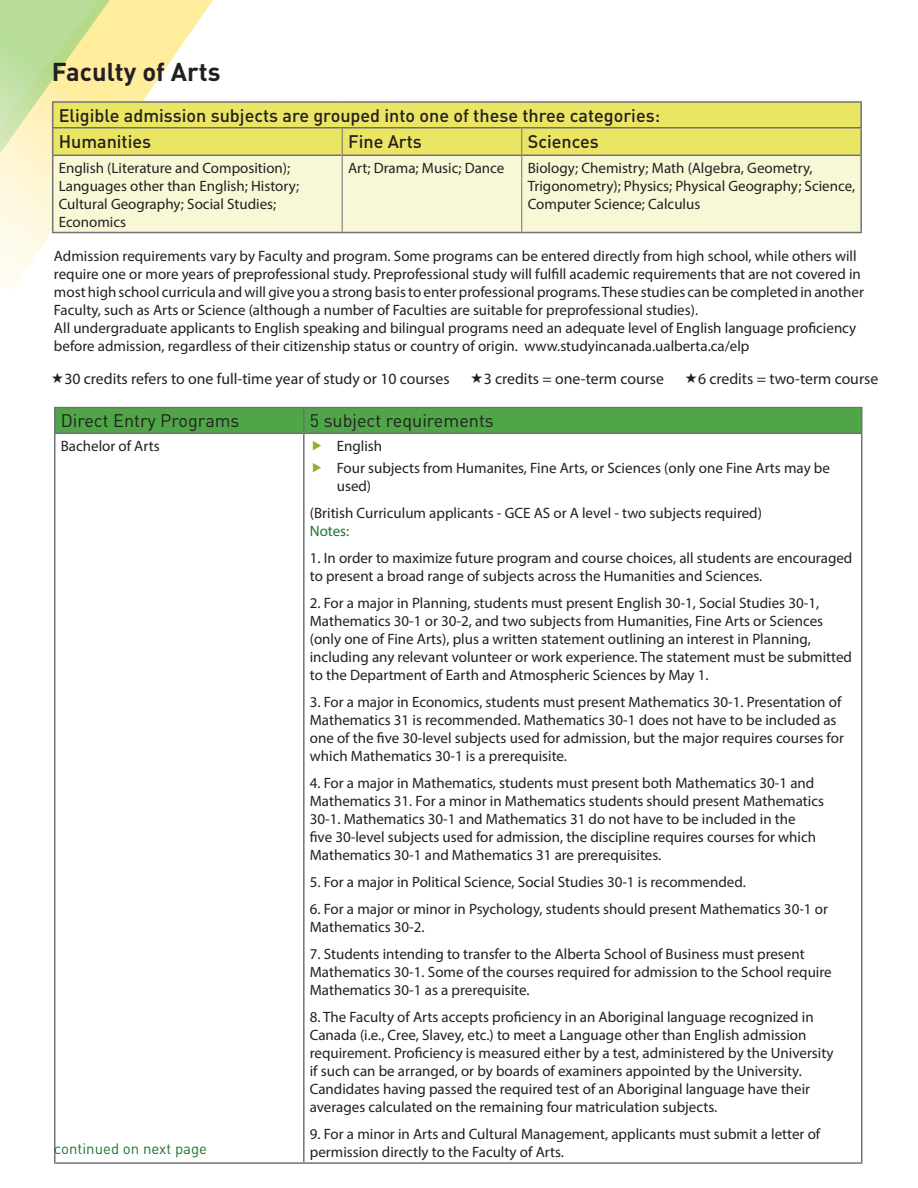
<style>
.page{position:relative;width:918px;height:1188px;background:#fff}
.page>*{position:absolute;margin:0;border:0;box-sizing:border-box;transform-origin:0 0}
.t1{font:700 25.5px "DIN Pro";color:#231f20}
.t2{font:500 18px/25.8px "DIN Pro";color:#231f20}
.t3{font:18px "DIN Pro";color:#231f20}
.t4{font:15.75px "Myriad Pro";color:#231f20}
.t5{font:15px/18px "Myriad Pro";color:#231f20}
.t6{font:15px "DIN Pro";color:#1e772f}
.t7{font:15px "Myriad Pro";color:#1e772f}
</style>
<div class="page">
<svg style="left:0;top:0;width:216px;height:289px"></svg>
<svg style="left:0;top:0;width:184px;height:267px"></svg>
<div style="left:55px;top:408px;width:249px;height:25px;background:#4ea646"></div>
<div style="left:304px;top:408px;width:558px;height:25px;background:#4ea646"></div>
<hr style="left:54px;top:434px;width:2px;height:728px;background:#717275">
<hr style="left:303px;top:434px;width:2px;height:728px;background:#717275">
<hr style="left:861px;top:434px;width:1px;height:728px;background:#717275">
<hr style="left:54px;top:1162px;width:250px;height:2px;background:#717275">
<hr style="left:304px;top:1162px;width:559px;height:2px;background:#717275">
<hr style="left:54px;top:407px;width:250px;height:1px;background:#717275">
<hr style="left:54px;top:408px;width:2px;height:25px;background:#717275">
<hr style="left:304px;top:407px;width:559px;height:1px;background:#717275">
<hr style="left:303px;top:408px;width:2px;height:25px;background:#717275">
<svg style="left:861px;top:408px;width:1px;height:25px"></svg>
<hr style="left:54px;top:433px;width:250px;height:1px;background:#717275">
<hr style="left:304px;top:433px;width:559px;height:1px;background:#717275">
<div style="left:53px;top:156px;width:807px;height:76px;background:#f8f8d7"></div>
<hr style="left:522px;top:127px;width:340px;height:2px;background:#717275">
<hr style="left:860px;top:129px;width:2px;height:26px;background:#717275">
<hr style="left:52px;top:155px;width:290px;height:1px;background:#717275">
<hr style="left:52px;top:156px;width:1px;height:76px;background:#717275">
<hr style="left:343px;top:155px;width:178px;height:1px;background:#717275">
<hr style="left:522px;top:155px;width:340px;height:1px;background:#717275">
<hr style="left:860px;top:156px;width:2px;height:76px;background:#717275">
<hr style="left:52px;top:232px;width:290px;height:1px;background:#717275">
<hr style="left:342px;top:232px;width:180px;height:1px;background:#717275">
<hr style="left:522px;top:232px;width:340px;height:1px;background:#717275">
<hr style="left:52px;top:101px;width:290px;height:2px;background:#717275">
<hr style="left:342px;top:101px;width:180px;height:2px;background:#717275">
<hr style="left:522px;top:101px;width:340px;height:2px;background:#717275">
<hr style="left:860px;top:103px;width:2px;height:24px;background:#717275">
<svg style="left:52px;top:102px;width:809px;height:53px;background:#e3de63"></svg>
<hr style="left:342px;top:155px;width:1px;height:77px;background:#717275">
<hr style="left:521px;top:155px;width:1px;height:77px;background:#717275">
<h1 class="t1" style="left:52px;top:51px;width:170px">Faculty of Arts</h1>
<p class="t2" style="left:59px;top:100px;width:603px">Eligible admission subjects are grouped into one of these three categories:<br>Humanities</p>
<p class="t2" style="left:348px;top:126px;width:75px">Fine Arts</p>
<p class="t2" style="left:528px;top:126px;width:73px">Sciences</p>
<p class="t5" style="left:59px;top:158px;width:242px">English (Literature and Composition);<br>Languages other than English; History;<br>Cultural Geography; Social Studies;<br>Economics</p>
<p class="t5" style="left:348px;top:158px;width:158px">Art; Drama; Music; Dance</p>
<p class="t5" style="left:528px;top:158px;width:329px">Biology; Chemistry; Math (Algebra, Geometry,<br>Trigonometry); Physics; Physical Geography; Science,<br>Computer Science; Calculus</p>
<p class="t5" style="left:54px;top:247px;width:811px">Admission requirements vary by Faculty and program. Some programs can be entered directly from high school, while others will require one or more years of preprofessional study. Preprofessional study will fulfill academic requirements that are not covered in most high school curricula and will give you a strong basis to enter professional programs. These studies can be completed in another Faculty, such as Arts or Science (although a number of Faculties are suitable for preprofessional studies).<br>All undergraduate applicants to English speaking and bilingual programs need an adequate level of English language proficiency before admission, regardless of their citizenship status or country of origin. www.studyincanada.ualberta.ca/elp</p>
<p class="t4" style="left:64px;top:369px;width:387px">30 credits refers to one full-time year of study or 10 courses</p>
<p class="t4" style="left:484px;top:369px;width:182px">3 credits = one-term course</p>
<p class="t4" style="left:698px;top:369px;width:182px">6 credits = two-term course</p>
<p class="t3" style="left:61px;top:407px;width:180px">Direct Entry Programs</p>
<p class="t3" style="left:310px;top:407px;width:186px">5 subject requirements</p>
<p class="t5" style="left:61px;top:436px;width:100px">Bachelor of Arts</p>
<p class="t5" style="left:337px;top:434px;width:495px;line-height:22.5px">English<br>Four subjects from Humanites, Fine Arts, or Sciences (only one Fine Arts may be</p>
<p class="t5" style="left:310px;top:472px;width:454px;line-height:27px;text-indent:27px">used)<br>(British Curriculum applicants - GCE AS or A level - two subjects required)</p>
<p class="t7" style="left:310px;top:522px;width:41px">Notes:</p>
<p class="t5" style="left:310px;top:549px;width:544px">1. In order to maximize future program and course choices, all students are encouraged to present a broad range of subjects across the Humanities and Sciences.</p>
<p class="t5" style="left:310px;top:594px;width:544px">2. For a major in Planning, students must present English 30-1, Social Studies 30-1, Mathematics 30-1 or 30-2, and two subjects from Humanities, Fine Arts or Sciences (only one of Fine Arts), plus a written statement outlining an interest in Planning, including any relevant volunteer or work experience. The statement must be submitted to the Department of Earth and Atmospheric Sciences by May 1.</p>
<p class="t5" style="left:310px;top:693px;width:536px">3. For a major in Economics, students must present Mathematics 30-1. Presentation of Mathematics 31 is recommended. Mathematics 30-1 does not have to be included as one of the five 30-level subjects used for admission, but the major requires courses for which Mathematics 30-1 is a prerequisite.</p>
<p class="t5" style="left:310px;top:774px;width:516px">4. For a major in Mathematics, students must present both Mathematics 30-1 and Mathematics 31. For a minor in Mathematics students should present Mathematics 30-1. Mathematics 30-1 and Mathematics 31 do not have to be included in the<br>five 30-level subjects used for admission, the discipline requires courses for which Mathematics 30-1 and Mathematics 31 are prerequisites.</p>
<p class="t5" style="left:310px;top:873px;width:438px">5. For a major in Political Science, Social Studies 30-1 is recommended.</p>
<p class="t5" style="left:310px;top:900px;width:520px">6. For a major or minor in Psychology, students should present Mathematics 30-1 or<br>Mathematics 30-2.</p>
<p class="t5" style="left:310px;top:945px;width:523px">7. Students intending to transfer to the Alberta School of Business must present<br>Mathematics 30-1. Some of the courses required for admission to the School require<br>Mathematics 30-1 as a prerequisite.</p>
<p class="t5" style="left:310px;top:1008px;width:525px">8. The Faculty of Arts accepts proficiency in an Aboriginal language recognized in Canada (i.e., Cree, Slavey, etc.) to meet a Language other than English admission requirement. Proficiency is measured either by a test, administered by the University if such can be arranged, or by boards of examiners appointed by the University.<br>Candidates having passed the required test of an Aboriginal language have their averages calculated on the remaining four matriculation subjects.</p>
<p class="t5" style="left:310px;top:1125px;width:512px">9. For a minor in Arts and Cultural Management, applicants must submit a letter of</p>
<p class="t6" style="left:54px;top:1137px;width:155px">continued on next page</p>
<p class="t5" style="left:310px;top:1143px;width:256px">permission directly to the Faculty of Arts.</p>
</div>
